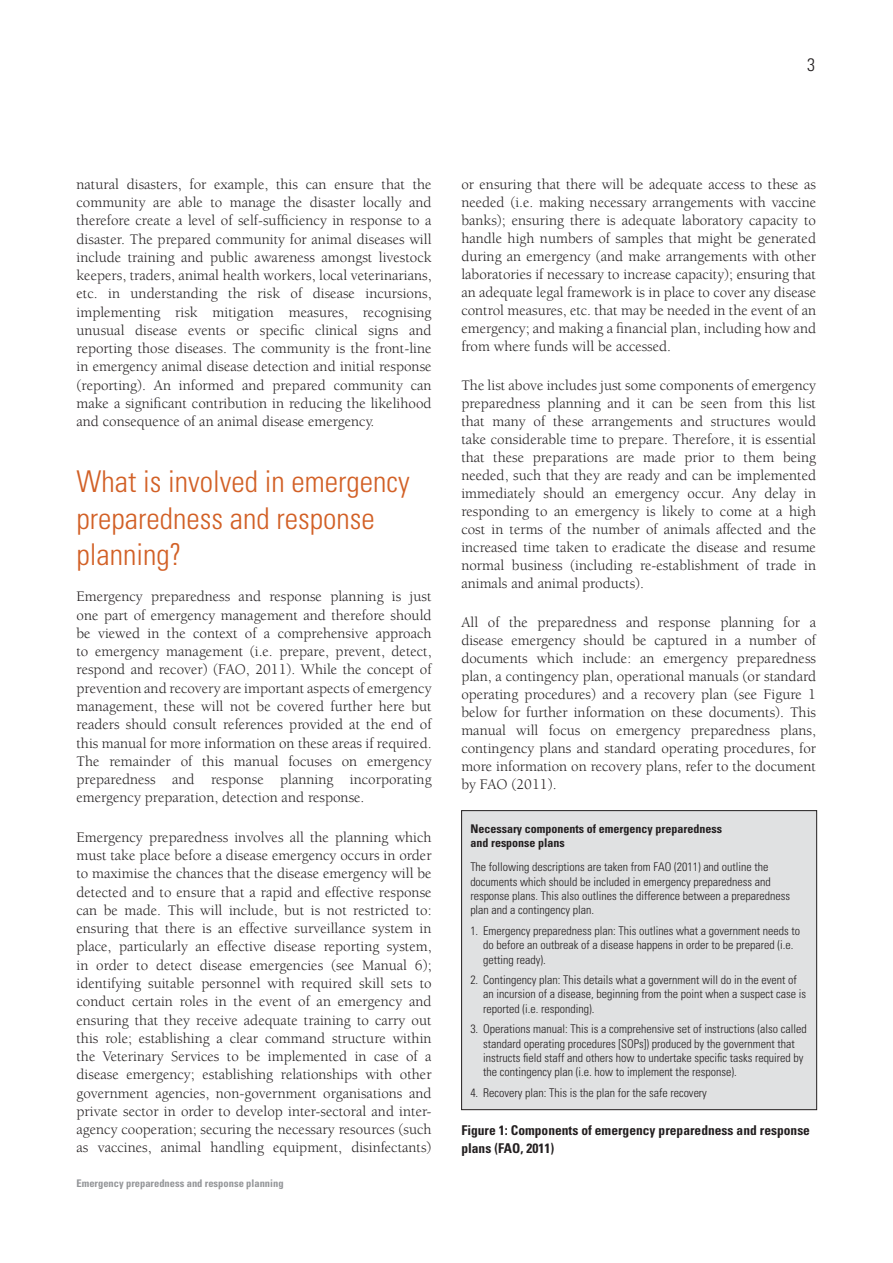
<style>
.page{position:relative;width:893px;height:1263px;background:#fff}
.page>*{position:absolute;margin:0;border:0;box-sizing:border-box;transform-origin:0 0}
.H-subtitle{font:300 condensed 30px/36.3px "Univers";color:#d26026}
.t1{font:300 condensed 18px "Univers LT Std";color:#231f20}
.M-_Txt_courant{font:15px/18.3px "Berkeley";color:#231f20;text-align:justify}
.P-figures{font:700 condensed 13.5px/18px "Univers";color:#231f20}
.S-txt-figuras_2{font:300 condensed 12px/14.4px "Univers";color:#231f20}
.Body_Text_Indent{font:700 condensed 12px/13.5px "Univers";color:#231f20}
.t2{font:700 condensed 10.5px "Univers LT Std";color:#939598}
</style>
<div class="page">
<div style="left:462px;top:811px;width:355px;height:299px;background:#e0e1e2"></div>
<div style="left:461px;top:810px;width:356px;height:300px;border:1px solid #231f20"></div>
<p class="t1" style="left:807px;top:53px;width:9px">3</p>
<p class="M-_Txt_courant" style="left:77px;top:175px;width:357px">natural disasters, for example, this can ensure that the community are able to manage the disaster locally and therefore create a level of self-sufficiency in response to a disaster. The prepared community for animal diseases will include training and public awareness amongst livestock keepers, traders, animal health workers, local veterinarians, etc. in understanding the risk of disease incursions, implementing risk mitigation measures, recognising unusual disease events or specific clinical signs and reporting those diseases. The community is the front-line in emergency animal disease detection and initial response (reporting). An informed and prepared community can make a significant contribution in reducing the likelihood and consequence of an animal disease emergency.</p>
<p class="H-subtitle" style="left:77px;top:463px;width:335px">What is involved in emergency preparedness and response planning?</p>
<p class="M-_Txt_courant" style="left:77px;top:588px;width:357px">Emergency preparedness and response planning is just one part of emergency management and therefore should be viewed in the context of a comprehensive approach to emergency management (i.e. prepare, prevent, detect, respond and recover) (FAO, 2011). While the concept of prevention and recovery are important aspects of emergency management, these will not be covered further here but readers should consult references provided at the end of this manual for more information on these areas if required.<br>The remainder of this manual focuses on emergency preparedness and response planning incorporating emergency preparation, detection and response.</p>
<p class="M-_Txt_courant" style="left:77px;top:828px;width:357px">Emergency preparedness involves all the planning which must take place before a disease emergency occurs in order to maximise the chances that the disease emergency will be detected and to ensure that a rapid and effective response can be made. This will include, but is not restricted to: ensuring that there is an effective surveillance system in place, particularly an effective disease reporting system, in order to detect disease emergencies (see Manual 6); identifying suitable personnel with required skill sets to conduct certain roles in the event of an emergency and ensuring that they receive adequate training to carry out this role; establishing a clear command structure within the Veterinary Services to be implemented in case of a disease emergency; establishing relationships with other government agencies, non-government organisations and private sector in order to develop inter-sectoral and inter&shy;agency cooperation; securing the necessary resources (such as vaccines, animal handling equipment, disinfectants)</p>
<p class="t2" style="left:77px;top:1177px;width:209px">Emergency preparedness and response planning</p>
<p class="M-_Txt_courant" style="left:461px;top:175px;width:356px">or ensuring that there will be adequate access to these as needed (i.e. making necessary arrangements with vaccine banks); ensuring there is adequate laboratory capacity to handle high numbers of samples that might be generated during an emergency (and make arrangements with other laboratories if necessary to increase capacity); ensuring that an adequate legal framework is in place to cover any disease control measures, etc. that may be needed in the event of an emergency; and making a financial plan, including how and from where funds will be accessed.</p>
<p class="M-_Txt_courant" style="left:461px;top:377px;width:356px">The list above includes just some components of emergency preparedness planning and it can be seen from this list that many of these arrangements and structures would take considerable time to prepare. Therefore, it is essential that these preparations are made prior to them being needed, such that they are ready and can be implemented immediately should an emergency occur. Any delay in responding to an emergency is likely to come at a high cost in terms of the number of animals affected and the increased time taken to eradicate the disease and resume normal business (including re-establishment of trade in animals and animal products).</p>
<p class="M-_Txt_courant" style="left:461px;top:614px;width:356px">All of the preparedness and response planning for a disease emergency should be captured in a number of documents which include: an emergency preparedness plan, a contingency plan, operational manuals (or standard operating procedures) and a recovery plan (see Figure 1 below for further information on these documents). This manual will focus on emergency preparedness plans, contingency plans and standard operating procedures, for more information on recovery plans, refer to the document by FAO (2011).</p>
<p class="Body_Text_Indent" style="left:470px;top:822px;width:253px">Necessary components of emergency preparedness and response plans</p>
<p class="S-txt-figuras_2" style="left:470px;top:860px;width:321px">The following descriptions are taken from FAO (2011) and outline the documents which should be included in emergency preparedness and response plans. This also outlines the difference between a preparedness plan and a contingency plan.</p>
<p class="S-txt-figuras_2" style="left:483px;top:923px;width:319px;text-indent:-13px">1. Emergency preparedness plan: This outlines what a government needs to do before an outbreak of a disease happens in order to be prepared (i.e. getting ready).</p>
<p class="S-txt-figuras_2" style="left:483px;top:972px;width:325px;text-indent:-13px">2. Contingency plan: This details what a government will do in the event of an incursion of a disease, beginning from the point when a suspect case is reported (i.e. responding).</p>
<p class="S-txt-figuras_2" style="left:483px;top:1022px;width:325px;text-indent:-13px">3. Operations manual: This is a comprehensive set of instructions (also called standard operating procedures [SOPs]) produced by the government that instructs field staff and others how to undertake specific tasks required by the contingency plan (i.e. how to implement the response).</p>
<p class="S-txt-figuras_2" style="left:470px;top:1085px;width:238px">4. Recovery plan: This is the plan for the safe recovery</p>
<p class="P-figures" style="left:461px;top:1121px;width:350px">Figure 1: Components of emergency preparedness and response plans (FAO, 2011)</p>
</div>
